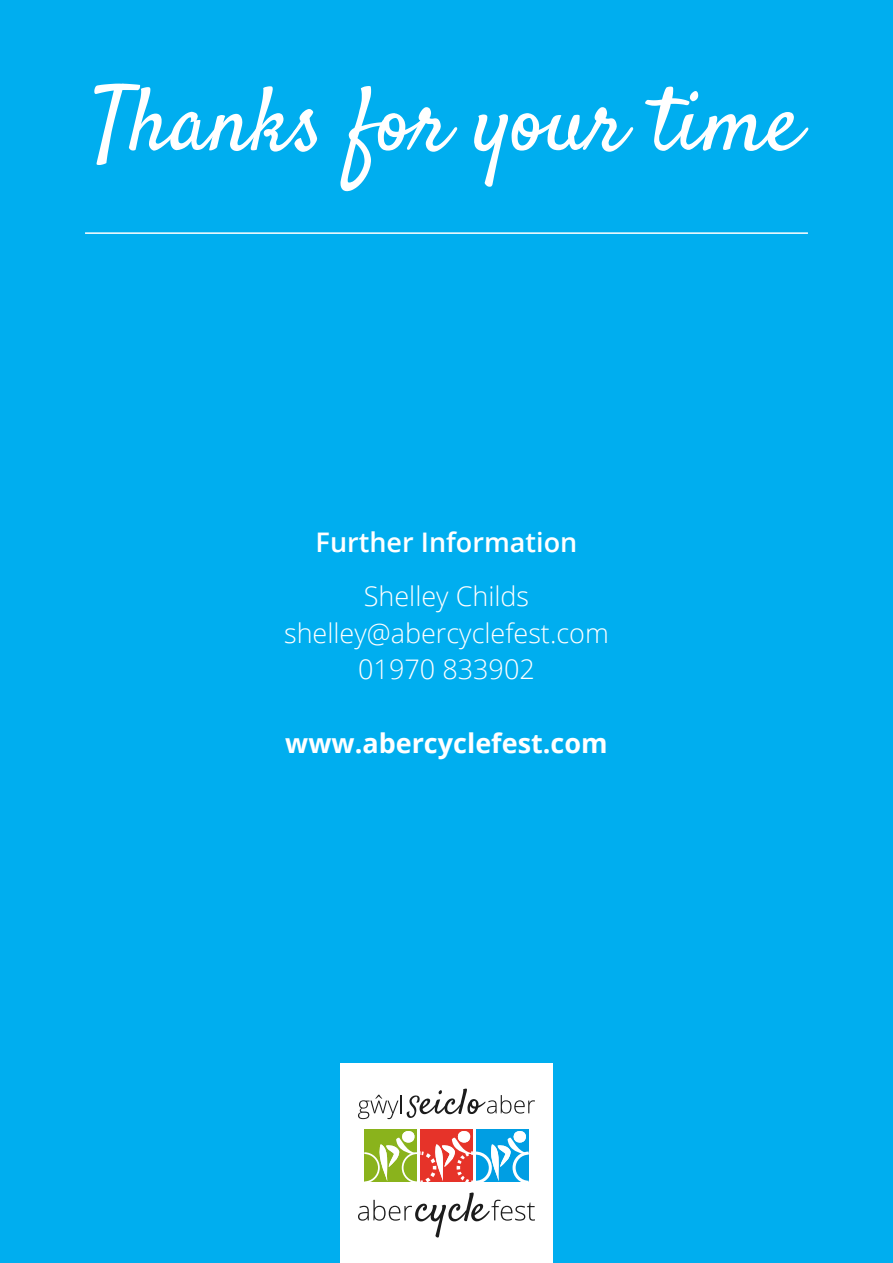
<style>
.page{position:relative;width:893px;height:1263px;background:#00aeef}
.page>*{position:absolute;margin:0;border:0;box-sizing:border-box;transform-origin:0 0}
.t1{font:90px "Satisfy";color:#fff}
.t2{font:300 27px "Open Sans";color:#fff}
.t3{font:700 27px "Open Sans";color:#fff}
.t4{font:600 27px "Open Sans";color:#fff}
</style>
<div class="page">
<hr style="left:85px;top:232px;width:723px;height:2px;background:#fff">
<div style="left:340px;top:1063px;width:213px;height:200px;background:#fff"></div>
<svg style="left:358px;top:1192px;width:177px;height:45px"></svg>
<svg style="left:364px;top:1129px;width:165px;height:53px"></svg>
<svg style="left:358px;top:1088px;width:177px;height:31px"></svg>
<p class="t1" style="left:92px;top:65px;width:711px">Thanks for your time</p>
<p class="t4" style="left:316px;top:524px;width:263px">Further Information</p>
<p class="t2" style="left:364px;top:578px;width:167px">Shelley Childs</p>
<p class="t2" style="left:284px;top:614px;width:326px">shelley@abercyclefest.com</p>
<p class="t2" style="left:358px;top:651px;width:178px">01970 833902</p>
<p class="t3" style="left:285px;top:724px;width:324px">www.abercyclefest.com</p>
</div>
